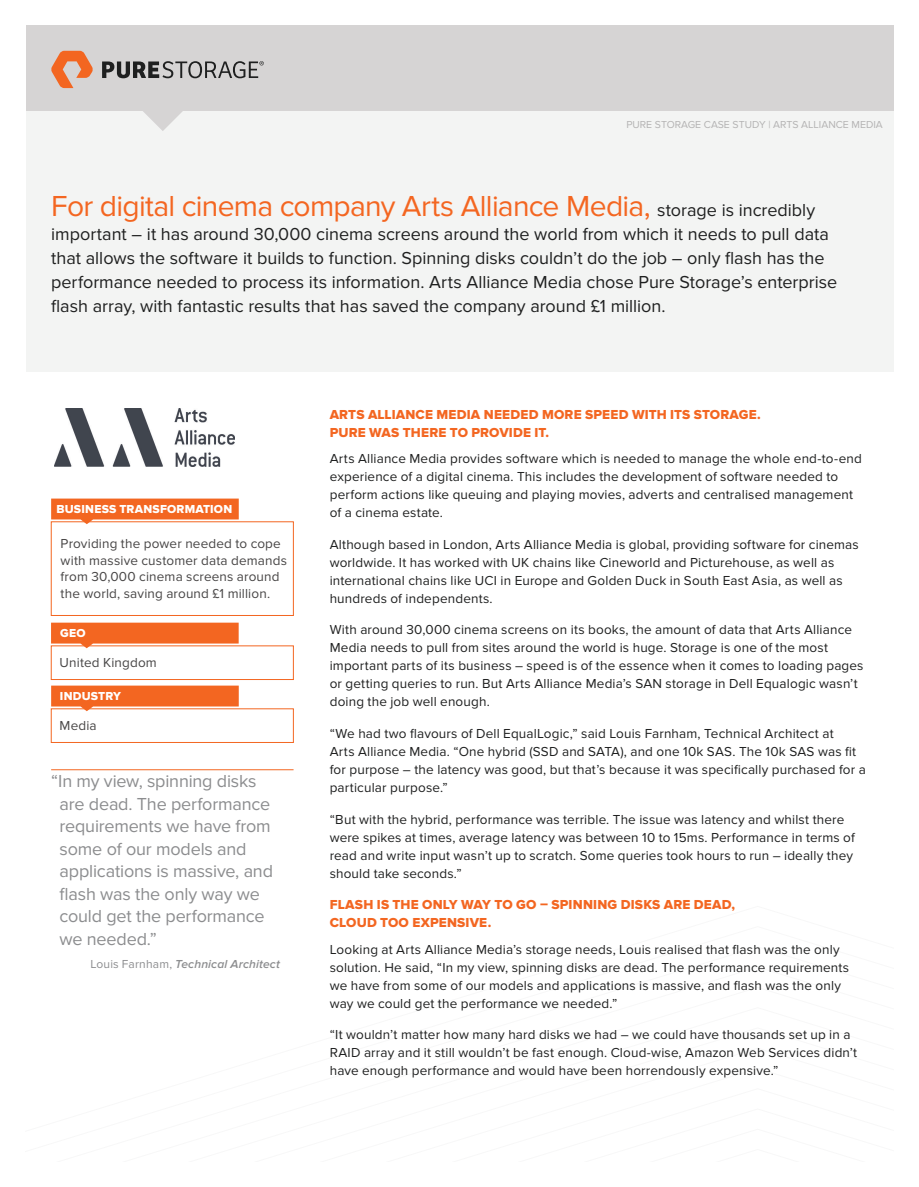
<style>
.page{position:relative;width:919px;height:1187px;background:#fff}
.page>*{position:absolute;margin:0;border:0;box-sizing:border-box;transform-origin:0 0}
.BODY{font:30px "Proxima Nova";letter-spacing:-.025em;color:#f36621}
.BODY-2{font:18px/24px "Proxima Nova";color:#1f2020}
.QUOTE{font:18px/22.5px "Proxima Nova";letter-spacing:-.01em;color:#8c8d8f}
.BODY-3{font:13.5px/18px "Proxima Nova";letter-spacing:.01em;color:#1f2020}
.HEADING{font:13.5px/18px "Proxima Nova Extrabld";letter-spacing:.015em;color:#f36621}
.SIDE_BAR_BULLETS{font:13.5px/16.5px "Proxima Nova";letter-spacing:.01em;color:#474545}
.KEYLINE_BOX_OUTS{font:13.5px "Proxima Nova";letter-spacing:.015em;color:#474545}
.ORANGE_BOX_OUTS{font:12px "Proxima Nova Extrabld";letter-spacing:.015em;color:#fff}
.QUOTE_NAME{font:italic 600 12px "Proxima Nova";letter-spacing:.01em;color:#8c8d8f}
.SMALL_PRINT{font:10.5px "Proxima Nova";color:#b4b3b3}
.s1{font-size:18px;color:#1f2020}
.s2{font-weight:400;font-style:normal}
</style>
<div class="page">
<img style="left:54px;top:408px;width:181px;height:58px">
<svg style="left:51px;top:685px;width:188px;height:26px;background:#f47d43"></svg>
<svg style="left:51px;top:498px;width:188px;height:26px;background:#f47d43"></svg>
<svg style="left:51px;top:622px;width:188px;height:26px;background:#f47d43"></svg>
<div style="left:26px;top:26px;width:867px;height:346px;background:#f3f4f3"></div>
<hr style="left:51px;top:769px;width:242px;height:1px;background:#f36621">
<div style="left:26px;top:26px;width:867px;height:85px;background:#d6d4d4"></div>
<svg style="left:51px;top:51px;width:42px;height:37px"></svg>
<svg style="left:102px;top:61px;width:162px;height:70px"></svg>
<p class="SMALL_PRINT" style="left:626px;top:118px;width:258px">PURE STORAGE CASE STUDY | ARTS ALLIANCE MEDIA</p>
<p class="BODY" style="left:51px;top:188px;width:765px">For digital cinema company Arts Alliance Media, <span class="s1">storage is incredibly</span></p>
<p class="BODY-2" style="left:51px;top:222px;width:787px">important – it has around 30,000 cinema screens around the world from which it needs to pull data that allows the software it builds to function. Spinning disks couldn’t do the job – only flash has the performance needed to process its information. Arts Alliance Media chose Pure Storage’s enterprise flash array, with fantastic results that has saved the company around £1 million.</p>
<p class="ORANGE_BOX_OUTS" style="left:56px;top:502px;width:177px">BUSINESS TRANSFORMATION</p>
<p class="SIDE_BAR_BULLETS" style="left:61px;top:535px;width:228px">Providing the power needed to cope with massive customer data demands from 30,000 cinema screens around the world, saving around £1 million.</p>
<p class="ORANGE_BOX_OUTS" style="left:60px;top:626px;width:27px">GEO</p>
<p class="KEYLINE_BOX_OUTS" style="left:60px;top:654px;width:99px">United Kingdom</p>
<p class="ORANGE_BOX_OUTS" style="left:60px;top:689px;width:62px">INDUSTRY</p>
<p class="KEYLINE_BOX_OUTS" style="left:60px;top:718px;width:39px">Media</p>
<p class="QUOTE" style="left:60px;top:770px;width:215px;text-indent:-9px">“In my view, spinning disks are dead. The performance requirements we have from some of our models and applications is massive, and flash was the only way we could get the performance we needed.”</p>
<p class="QUOTE_NAME" style="left:90px;top:956px;width:191px"><span class="s2">Louis Farnham,</span> Technical Architect</p>
<p class="HEADING" style="left:330px;top:405px;width:432px">ARTS ALLIANCE MEDIA NEEDED MORE SPEED WITH ITS STORAGE.<br>PURE WAS THERE TO PROVIDE IT.</p>
<p class="BODY-3" style="left:330px;top:450px;width:533px">Arts Alliance Media provides software which is needed to manage the whole end-to-end experience of a digital cinema. This includes the development of software needed to perform actions like queuing and playing movies, adverts and centralised management of a cinema estate.</p>
<p class="BODY-3" style="left:330px;top:535px;width:530px">Although based in London, Arts Alliance Media is global, providing software for cinemas worldwide. It has worked with UK chains like Cineworld and Picturehouse, as well as international chains like UCI in Europe and Golden Duck in South East Asia, as well as hundreds of independents.</p>
<p class="BODY-3" style="left:330px;top:621px;width:535px">With around 30,000 cinema screens on its books, the amount of data that Arts Alliance Media needs to pull from sites around the world is huge. Storage is one of the most important parts of its business – speed is of the essence when it comes to loading pages or getting queries to run. But Arts Alliance Media’s SAN storage in Dell Equalogic wasn’t doing the job well enough.</p>
<p class="BODY-3" style="left:330px;top:724px;width:537px">“We had two flavours of Dell EqualLogic,” said Louis Farnham, Technical Architect at<br>Arts Alliance Media. “One hybrid (SSD and SATA), and one 10k SAS. The 10k SAS was fit for purpose – the latency was good, but that’s because it was specifically purchased for a particular purpose.”</p>
<p class="BODY-3" style="left:330px;top:810px;width:526px">“But with the hybrid, performance was terrible. The issue was latency and whilst there were spikes at times, average latency was between 10 to 15ms. Performance in terms of read and write input wasn’t up to scratch. Some queries took hours to run – ideally they should take seconds.”</p>
<p class="HEADING" style="left:330px;top:895px;width:407px">FLASH IS THE ONLY WAY TO GO – SPINNING DISKS ARE DEAD,<br>CLOUD TOO EXPENSIVE.</p>
<p class="BODY-3" style="left:330px;top:940px;width:521px">Looking at Arts Alliance Media’s storage needs, Louis realised that flash was the only solution. He said, “In my view, spinning disks are dead. The performance requirements we have from some of our models and applications is massive, and flash was the only way we could get the performance we needed.”</p>
<p class="BODY-3" style="left:330px;top:1025px;width:529px">“It wouldn’t matter how many hard disks we had – we could have thousands set up in a<br>RAID array and it still wouldn’t be fast enough. Cloud-wise, Amazon Web Services didn’t have enough performance and would have been horrendously expensive.”</p>
</div>
